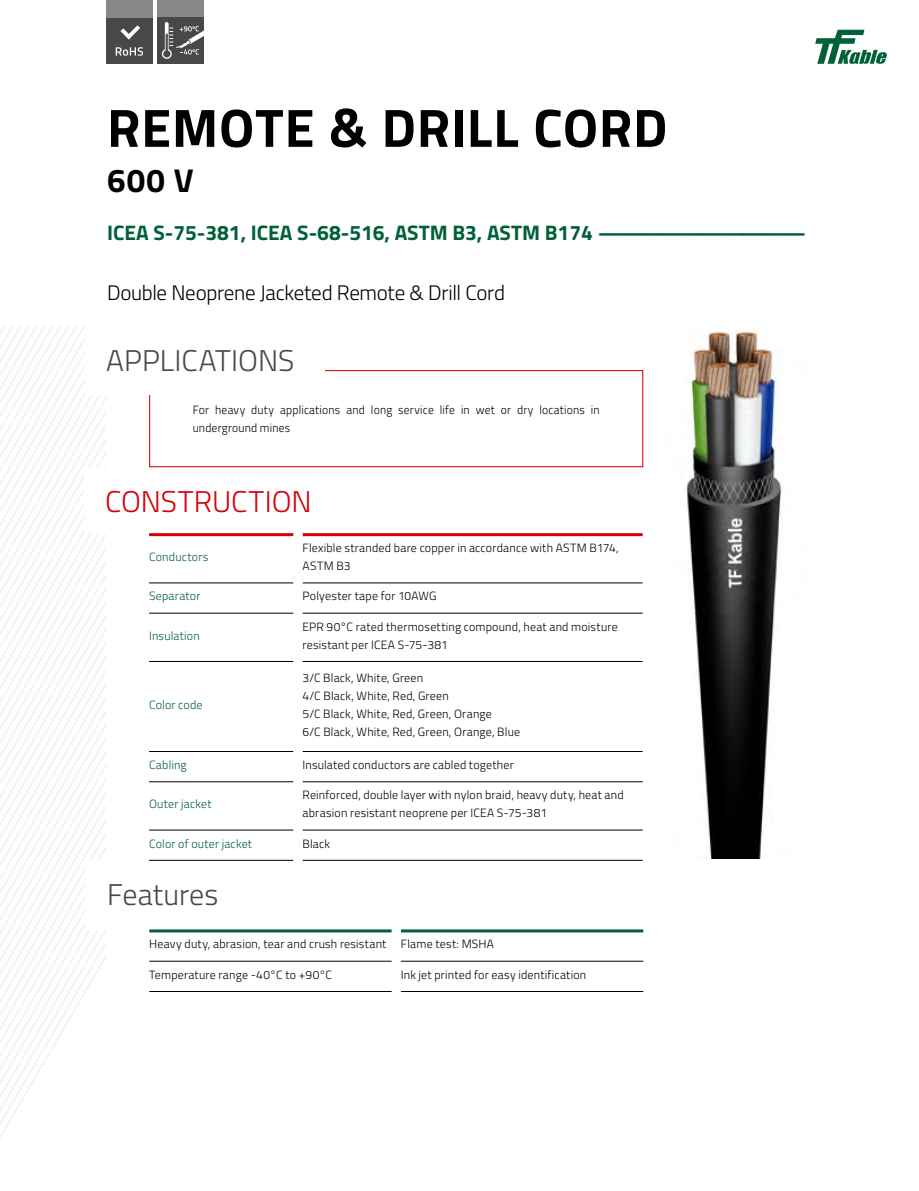
<style>
.page{position:relative;width:919px;height:1191px;background:#fff}
.page>*{position:absolute;margin:0;border:0;box-sizing:border-box;transform-origin:0 0}
.t1{font:700 54px "Titillium";letter-spacing:.015em;color:#000}
.t2{font:700 33px "Titillium";color:#000}
.t3{font:300 30px "Titillium";color:#474847}
.t4{font:300 30px "Titillium";color:#d4000a}
.t5{font:700 21px "Titillium";color:#006039}
.t6{font:300 21px "Titillium";letter-spacing:-.015em;color:#000}
.t7{font:300 12px/18px "Titillium";letter-spacing:.015em;color:#000}
.t8{font:300 12px "Titillium";letter-spacing:.015em;color:#006039}
</style>
<div class="page">
<svg style="left:0;top:326px;width:106px;height:813px"></svg>
<svg style="left:815px;top:30px;width:71px;height:34px"></svg>
<div style="left:149px;top:370px;width:494px;height:97px;border:1px solid #d4000a"></div>
<div style="left:85px;top:327px;width:239px;height:68px;background:#fff"></div>
<div style="left:84px;top:468px;width:249px;height:65px;background:#fff"></div>
<hr style="left:149px;top:582px;width:144px;height:1px;background:#000">
<hr style="left:302px;top:582px;width:340px;height:1px;background:#000">
<hr style="left:149px;top:613px;width:144px;height:1px;background:#000">
<hr style="left:302px;top:613px;width:340px;height:1px;background:#000">
<hr style="left:149px;top:661px;width:144px;height:1px;background:#000">
<hr style="left:302px;top:661px;width:340px;height:1px;background:#000">
<hr style="left:149px;top:751px;width:144px;height:1px;background:#000">
<hr style="left:302px;top:751px;width:340px;height:1px;background:#000">
<hr style="left:149px;top:781px;width:144px;height:1px;background:#000">
<hr style="left:302px;top:781px;width:340px;height:1px;background:#000">
<hr style="left:149px;top:829px;width:144px;height:1px;background:#000">
<hr style="left:302px;top:829px;width:340px;height:1px;background:#000">
<hr style="left:149px;top:860px;width:144px;height:1px;background:#000">
<hr style="left:302px;top:860px;width:340px;height:1px;background:#000">
<hr style="left:149px;top:533px;width:144px;height:3px;background:#d4000a">
<hr style="left:302px;top:533px;width:340px;height:3px;background:#d4000a">
<div style="left:106px;top:17px;width:47px;height:47px;background:#474847"></div>
<svg style="left:116px;top:47px;width:27px;height:9px"></svg>
<svg style="left:120px;top:25px;width:20px;height:14px"></svg>
<div style="left:106px;top:0;width:47px;height:17px;background:#878988"></div>
<div style="left:157px;top:0;width:47px;height:22px;background:#878988"></div>
<div style="left:157px;top:17px;width:47px;height:47px;background:#474847"></div>
<svg style="left:162px;top:22px;width:42px;height:37px"></svg>
<div style="left:86px;top:861px;width:295px;height:68px;background:#fff"></div>
<hr style="left:149px;top:960px;width:243px;height:1px;background:#000">
<hr style="left:401px;top:960px;width:242px;height:1px;background:#000">
<hr style="left:149px;top:991px;width:243px;height:1px;background:#000">
<hr style="left:401px;top:991px;width:242px;height:1px;background:#000">
<hr style="left:149px;top:929px;width:243px;height:3px;background:#006039">
<hr style="left:401px;top:929px;width:242px;height:3px;background:#006039">
<img style="left:686px;top:331px;width:96px;height:527px">
<h1 class="t1" style="left:107px;top:87px;width:562px">REMOTE &amp; DRILL CORD</h1>
<h2 class="t2" style="left:107px;top:155px;width:88px">600 V</h2>
<h3 class="t5" style="left:107px;top:216px;width:700px">ICEA S-75-381, ICEA S-68-516, ASTM B3, ASTM B174 ——————————</h3>
<h3 class="t6" style="left:107px;top:277px;width:399px">Double Neoprene Jacketed Remote &amp; Drill Cord</h3>
<h3 class="t3" style="left:106px;top:338px;width:189px">APPLICATIONS</h3>
<p class="t7" style="left:193px;top:400px;width:408px">For heavy duty applications and long service life in wet or dry locations in underground mines</p>
<h3 class="t4" style="left:105px;top:479px;width:208px">CONSTRUCTION</h3>
<p class="t8" style="left:149px;top:548px;width:61px">Conductors</p>
<p class="t7" style="left:302px;top:538px;width:317px">Flexible stranded bare copper in accordance with ASTM B174,<br>ASTM B3</p>
<p class="t8" style="left:149px;top:587px;width:53px">Separator</p>
<p class="t7" style="left:302px;top:586px;width:135px">Polyester tape for 10AWG</p>
<p class="t8" style="left:149px;top:627px;width:52px">Insulation</p>
<p class="t7" style="left:302px;top:617px;width:317px">EPR 90°C rated thermosetting compound, heat and moisture resistant per ICEA S-75-381</p>
<p class="t8" style="left:149px;top:696px;width:55px">Color code</p>
<p class="t7" style="left:302px;top:668px;width:219px">3/C Black, White, Green<br>4/C Black, White, Red, Green<br>5/C Black, White, Red, Green, Orange<br>6/C Black, White, Red, Green, Orange, Blue</p>
<p class="t8" style="left:149px;top:756px;width:39px">Cabling</p>
<p class="t7" style="left:302px;top:755px;width:213px">Insulated conductors are cabled together</p>
<p class="t8" style="left:149px;top:795px;width:64px">Outer jacket</p>
<p class="t7" style="left:302px;top:785px;width:323px">Reinforced, double layer with nylon braid, heavy duty, heat and abrasion resistant neoprene per ICEA S-75-381</p>
<p class="t8" style="left:149px;top:834px;width:104px">Color of outer jacket</p>
<p class="t7" style="left:302px;top:833px;width:29px">Black</p>
<h3 class="t3" style="left:107px;top:873px;width:113px">Features</h3>
<p class="t7" style="left:149px;top:934px;width:346px">Heavy duty, abrasion, tear and crush resistant Flame test: MSHA</p>
<p class="t7" style="left:149px;top:965px;width:184px">Temperature range -40°C to +90°C</p>
<p class="t7" style="left:401px;top:965px;width:187px">Ink jet printed for easy identification</p>
</div>
